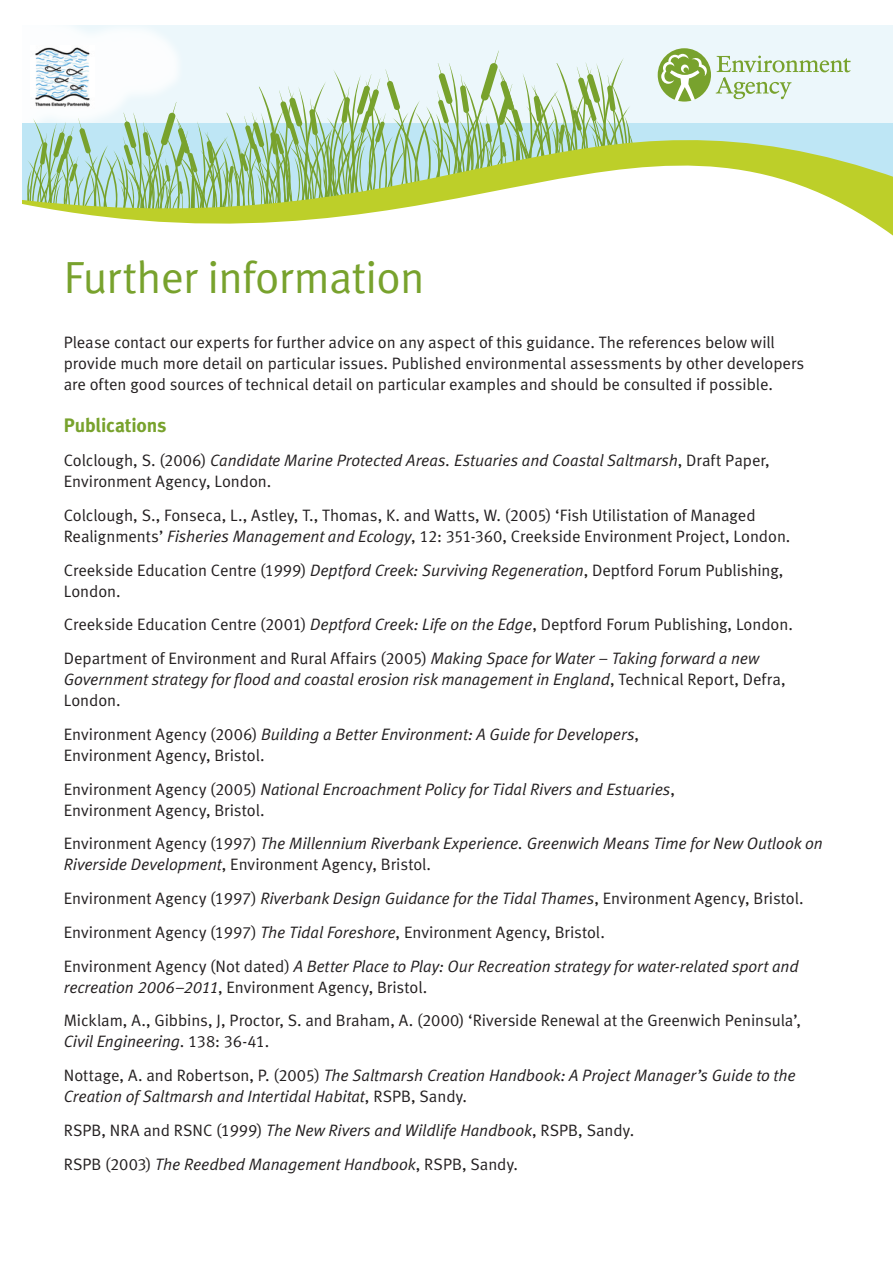
<style>
.page{position:relative;width:893px;height:1263px;background:#fff}
.page>*{position:absolute;margin:0;border:0;box-sizing:border-box;transform-origin:0 0}
.t1{font:45px "EA Meta Normal";letter-spacing:-.015em;color:#78a22d}
.t2{font:700 19.5px "EA Meta";letter-spacing:-.01em;color:#78a22d}
.t3{font:16.5px/21px "EA Meta Normal";letter-spacing:-.005em;color:#231f20}
.t4{font:italic 16.5px/21px "EA Meta Normal";letter-spacing:-.005em;color:#231f20}
.s1{font-style:normal}
.s2{font-style:italic}
</style>
<div class="page">
<div style="left:22px;top:25px;width:871px;height:367px;background:#ecf7fb"></div>
<img style="left:22px;top:25px;width:150px;height:98px">
<svg style="left:23px;top:51px;width:612px;height:75px"></svg>
<svg style="left:22px;top:126px;width:871px;height:266px;background:#e8f2de"></svg>
<svg style="left:657px;top:48px;width:194px;height:54px"></svg>
<img style="left:31px;top:45px;width:63px;height:64px">
<h1 class="t1" style="left:64px;top:251px;width:362px">Further information</h1>
<p class="t3" style="left:64px;top:331px;width:742px">Please contact our experts for further advice on any aspect of this guidance. The references below will provide much more detail on particular issues. Published environmental assessments by other developers are often good sources of technical detail on particular examples and should be consulted if possible.</p>
<p class="t2" style="left:64px;top:414px;width:104px">Publications</p>
<p class="t4" style="left:64px;top:450px;width:707px"><span class="s1">Colclough, S. (2006)</span> Candidate Marine Protected Areas. Estuaries and Coastal Saltmarsh<span class="s1">, Draft Paper,<br>Environment Agency, London.</span></p>
<p class="t3" style="left:64px;top:504px;width:728px">Colclough, S., Fonseca, L., Astley, T., Thomas, K. and Watts, W. (2005) ‘Fish Utilistation of Managed<br>Realignments’ <span class="s2">Fisheries Management and Ecology</span>, 12: 351-360, Creekside Environment Project, London.</p>
<p class="t3" style="left:64px;top:559px;width:721px">Creekside Education Centre (1999) <span class="s2">Deptford Creek: Surviving Regeneration</span>, Deptford Forum Publishing,<br>London.</p>
<p class="t3" style="left:64px;top:607px;width:731px;line-height:33.8px">Creekside Education Centre (2001) <span class="s2">Deptford Creek: Life on the Edge</span>, Deptford Forum Publishing, London.<br>Department of Environment and Rural Affairs (2005) <span class="s2">Making Space for Water – Taking forward a new</span></p>
<p class="t4" style="left:64px;top:669px;width:724px">Government strategy for flood and coastal erosion risk management in England<span class="s1">, Technical Report, Defra,<br>London.</span></p>
<p class="t3" style="left:64px;top:723px;width:577px">Environment Agency (2006) <span class="s2">Building a Better Environment: A Guide for Developers</span>,<br>Environment Agency, Bristol.</p>
<p class="t4" style="left:64px;top:778px;width:613px"><span class="s1">Environment Agency (2005)</span> National Encroachment Policy for Tidal Rivers and Estuaries<span class="s1">,<br>Environment Agency, Bristol.</span></p>
<p class="t4" style="left:64px;top:833px;width:760px"><span class="s1">Environment Agency (1997)</span> The Millennium Riverbank Experience. Greenwich Means Time for New Outlook on<br>Riverside Development<span class="s1">, Environment Agency, Bristol.</span></p>
<p class="t3" style="left:64px;top:881px;width:741px;line-height:33.8px">Environment Agency (1997) <span class="s2">Riverbank Design Guidance for the Tidal Thames</span>, Environment Agency, Bristol.<br>Environment Agency (1997) <span class="s2">The Tidal Foreshore</span>, Environment Agency, Bristol.<br>Environment Agency (Not dated) <span class="s2">A Better Place to Play: Our Recreation strategy for water-related sport and</span></p>
<p class="t3" style="left:64px;top:970px;width:739px;line-height:33.8px"><span class="s2">recreation 2006–2011</span>, Environment Agency, Bristol.<br>Micklam, A., Gibbins, J, Proctor, S. and Braham, A. (2000) ‘Riverside Renewal at the Greenwich Peninsula’,</p>
<p class="t4" style="left:64px;top:1025px;width:733px;line-height:33.8px">Civil Engineering<span class="s1">. 138: 36-41.<br>Nottage, A. and Robertson, P. (2005)</span> The Saltmarsh Creation Handbook: A Project Manager’s Guide to the</p>
<p class="t4" style="left:64px;top:1079px;width:572px;line-height:33.8px">Creation of Saltmarsh and Intertidal Habitat<span class="s1">, RSPB, Sandy.<br>RSPB, NRA and RSNC (1999)</span> The New Rivers and Wildlife Handbook<span class="s1">, RSPB, Sandy.<br>RSPB (2003)</span> The Reedbed Management Handbook<span class="s1">, RSPB, Sandy.</span></p>
</div>
